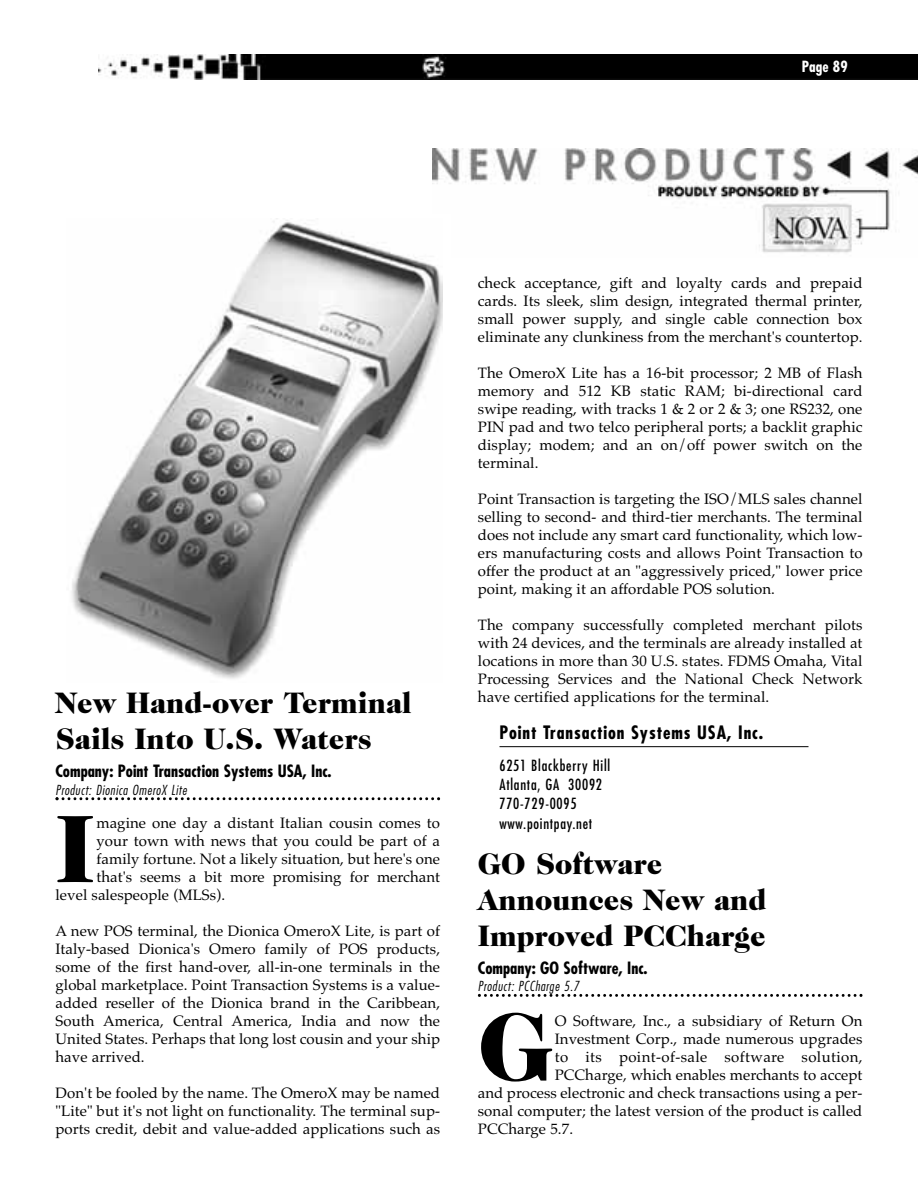
<style>
.page{position:relative;width:918px;height:1188px;background:#fff}
.page>*{position:absolute;margin:0;border:0;box-sizing:border-box;transform-origin:0 0}
.t1{font:900 97.05px "Caslon Two Twenty Four";color:#000}
.t2{font:900 30px/36px "Caslon Two Twenty Four";color:#000}
.t3{font:700 condensed 18px "Futura";letter-spacing:.05em;color:#000}
.t4{font:700 condensed 16.5px "Futura";color:#000}
.t5{font:15px/18px "Palatino";letter-spacing:.005em;color:#000;text-align:justify}
.t6{font:condensed 15px/19.4px "Futura";letter-spacing:.05em;color:#000}
.t7{font:15px "Palatino";letter-spacing:.025em;color:#000}
.t8{font:700 condensed 15px "Futura";letter-spacing:.005em;color:#fff}
.t9{font:italic 300 condensed 13.5px "Futura";letter-spacing:.05em;color:#000}
</style>
<div class="page">
<svg style="left:56px;top:797px;width:384px;height:3px"></svg>
<hr style="left:500px;top:746px;width:308px;height:1px;background:#000">
<svg style="left:478px;top:994px;width:384px;height:3px"></svg>
<img style="left:99px;top:54px;width:819px;height:26px">
<img style="left:432px;top:148px;width:486px;height:105px">
<div style="left:55px;top:214px;width:396px;height:468px;background:#fff"></div>
<img style="left:71px;top:218px;width:372px;height:461px">
<p class="t8" style="left:802px;top:60px;width:47px">Page 89</p>
<h2 class="t2" style="left:56px;top:688px;width:358px">New Hand-over Terminal<br>Sails Into U.S. Waters</h2>
<p class="t4" style="left:56px;top:764px;width:278px">Company: Point Transaction Systems USA, Inc.</p>
<p class="t9" style="left:56px;top:784px;width:133px">Product: Dionica OmeroX Lite</p>
<h1 class="t1" style="left:56px;top:811px;width:41px">I</h1>
<p class="t5" style="left:96px;top:816px;width:345px">magine one day a distant Italian cousin comes to</p>
<p class="t5" style="left:96px;top:834px;width:345px">your town with news that you could be part of a</p>
<p class="t5" style="left:96px;top:852px;width:345px">family fortune. Not a likely situation, but here's one</p>
<p class="t5" style="left:96px;top:870px;width:345px">that's seems a bit more promising for merchant</p>
<p class="t5" style="left:56px;top:888px;width:171px">level salespeople (MLSs).</p>
<p class="t5" style="left:56px;top:924px;width:386px">A new POS terminal, the Dionica OmeroX Lite, is part of Italy-based Dionica's Omero family of POS products, some of the first hand-over, all-in-one terminals in the global marketplace. Point Transaction Systems is a value&shy;added reseller of the Dionica brand in the Caribbean, South America, Central America, India and now the United States. Perhaps that long lost cousin and your ship have arrived.</p>
<p class="t5" style="left:56px;top:1086px;width:386px">Don't be fooled by the name. The OmeroX may be named "Lite" but it's not light on functionality. The terminal sup&shy;ports credit, debit and value-added applications such as</p>
<p class="t5" style="left:478px;top:276px;width:386px">check acceptance, gift and loyalty cards and prepaid cards. Its sleek, slim design, integrated thermal printer, small power supply, and single cable connection box eliminate any clunkiness from the merchant's countertop.</p>
<p class="t5" style="left:478px;top:366px;width:386px">The OmeroX Lite has a 16-bit processor; 2 MB of Flash memory and 512 KB static RAM; bi-directional card swipe reading, with tracks 1 &amp; 2 or 2 &amp; 3; one RS232, one PIN pad and two telco peripheral ports; a backlit graphic display; modem; and an on/off power switch on the terminal.</p>
<p class="t5" style="left:478px;top:492px;width:386px">Point Transaction is targeting the ISO/MLS sales channel selling to second- and third-tier merchants. The terminal does not include any smart card functionality, which low&shy;ers manufacturing costs and allows Point Transaction to offer the product at an "aggressively priced," lower price point, making it an affordable POS solution.</p>
<p class="t5" style="left:478px;top:618px;width:386px">The company successfully completed merchant pilots with 24 devices, and the terminals are already installed at locations in more than 30 U.S. states. FDMS Omaha, Vital Processing Services and the National Check Network have certified applications for the terminal.</p>
<p class="t3" style="left:500px;top:724px;width:265px">Point Transaction Systems USA, Inc.</p>
<p class="t6" style="left:500px;top:757px;width:112px">6251 Blackberry Hill<br>Atlanta, GA 30092<br>770-729-0095 www.pointpay.net</p>
<h2 class="t2" style="left:478px;top:848px;width:290px">GO Software<br>Announces New and<br>Improved PCCharge</h2>
<p class="t4" style="left:478px;top:961px;width:171px">Company: GO Software, Inc.</p>
<p class="t9" style="left:478px;top:980px;width:103px">Product: PCCharge 5.7</p>
<h1 class="t1" style="left:478px;top:1009px;width:77px">G</h1>
<p class="t5" style="left:555px;top:1014px;width:309px">O Software, Inc., a subsidiary of Return On</p>
<p class="t5" style="left:555px;top:1032px;width:309px">Investment Corp., made numerous upgrades</p>
<p class="t7" style="left:555px;top:1051px;width:309px">to its point-of-sale software solution,</p>
<p class="t5" style="left:555px;top:1068px;width:309px">PCCharge, which enables merchants to accept</p>
<p class="t5" style="left:478px;top:1086px;width:386px">and process electronic and check transactions using a per-</p>
<p class="t5" style="left:478px;top:1104px;width:386px">sonal computer; the latest version of the product is called</p>
<p class="t5" style="left:478px;top:1122px;width:97px">PCCharge 5.7.</p>
</div>
